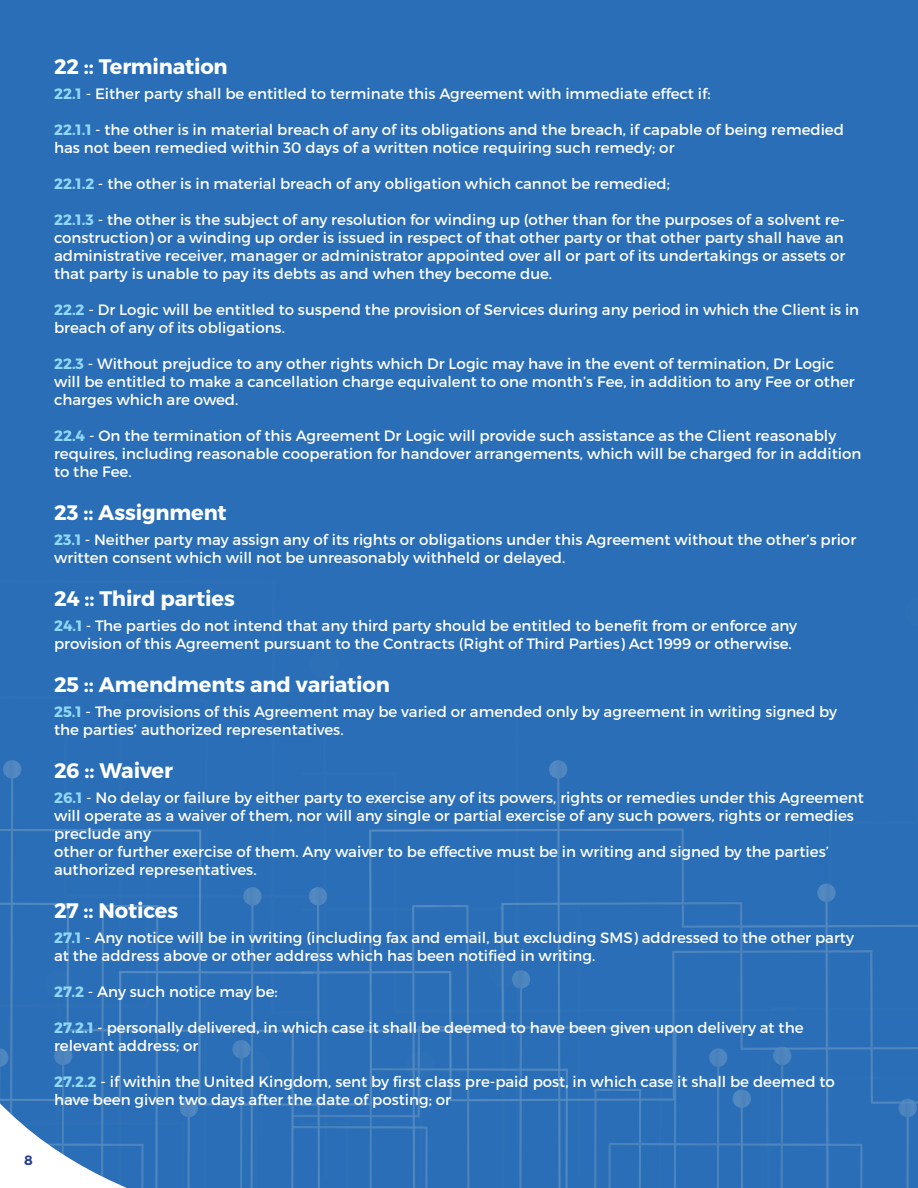
<style>
.page{position:relative;width:918px;height:1188px;background:#296eb7}
.page>*{position:absolute;margin:0;border:0;box-sizing:border-box;transform-origin:0 0}
.t1{font:700 21px "Montserrat";letter-spacing:-.01em;color:#fff}
.t2{font:15px/18px "Montserrat";color:#fff}
.t3{font:700 13.5px "Montserrat";color:#25408f}
.s1{font-weight:700;color:#91d8f8}
</style>
<div class="page">
<svg style="left:0;top:760px;width:918px;height:428px"></svg>
<p class="t3" style="left:24px;top:1151px;width:10px">8</p>
<h1 class="t1" style="left:54px;top:54px;width:175px">22 :: Termination</h1>
<p class="t2" style="left:54px;top:85px;width:658px"><span class="s1">22.1</span> - Either party shall be entitled to terminate this Agreement with immediate effect if:</p>
<p class="t2" style="left:54px;top:121px;width:792px"><span class="s1">22.1.1</span> - the other is in material breach of any of its obligations and the breach, if capable of being remedied has not been remedied within 30 days of a written notice requiring such remedy; or</p>
<p class="t2" style="left:54px;top:175px;width:618px"><span class="s1">22.1.2</span> - the other is in material breach of any obligation which cannot be remedied;</p>
<p class="t2" style="left:54px;top:211px;width:793px;text-align:justify"><span class="s1">22.1.3</span> - the other is the subject of any resolution for winding up (other than for the purposes of a solvent re&shy;construction) or a winding up order is issued in respect of that other party or that other party shall have an administrative receiver, manager or administrator appointed over all or part of its undertakings or assets or that party is unable to pay its debts as and when they become due.</p>
<p class="t2" style="left:54px;top:301px;width:807px"><span class="s1">22.2</span> - Dr Logic will be entitled to suspend the provision of Services during any period in which the Client is in breach of any of its obligations.</p>
<p class="t2" style="left:54px;top:355px;width:802px"><span class="s1">22.3</span> - Without prejudice to any other rights which Dr Logic may have in the event of termination, Dr Logic will be entitled to make a cancellation charge equivalent to one month’s Fee, in addition to any Fee or other charges which are owed.</p>
<p class="t2" style="left:54px;top:427px;width:809px"><span class="s1">22.4</span> - On the termination of this Agreement Dr Logic will provide such assistance as the Client reasonably requires, including reasonable cooperation for handover arrangements, which will be charged for in addition to the Fee.</p>
<h1 class="t1" style="left:54px;top:500px;width:174px">23 :: Assignment</h1>
<p class="t2" style="left:54px;top:531px;width:804px"><span class="s1">23.1</span> - Neither party may assign any of its rights or obligations under this Agreement without the other’s prior written consent which will not be unreasonably withheld or delayed.</p>
<h1 class="t1" style="left:54px;top:586px;width:182px">24 :: Third parties</h1>
<p class="t2" style="left:54px;top:617px;width:745px"><span class="s1">24.1</span> - The parties do not intend that any third party should be entitled to benefit from or enforce any provision of this Agreement pursuant to the Contracts (Right of Third Parties) Act 1999 or otherwise.</p>
<h1 class="t1" style="left:54px;top:672px;width:337px">25 :: Amendments and variation</h1>
<p class="t2" style="left:54px;top:703px;width:785px"><span class="s1">25.1</span> - The provisions of this Agreement may be varied or amended only by agreement in writing signed by the parties’ authorized representatives.</p>
<h1 class="t1" style="left:54px;top:758px;width:120px">26 :: Waiver</h1>
<p class="t2" style="left:54px;top:788px;width:811px"><span class="s1">26.1</span> - No delay or failure by either party to exercise any of its powers, rights or remedies under this Agreement will operate as a waiver of them, nor will any single or partial exercise of any such powers, rights or remedies preclude any<br>other or further exercise of them. Any waiver to be effective must be in writing and signed by the parties’ authorized representatives.</p>
<h1 class="t1" style="left:54px;top:898px;width:126px">27 :: Notices</h1>
<p class="t2" style="left:54px;top:928px;width:802px"><span class="s1">27.1</span> - Any notice will be in writing (including fax and email, but excluding SMS) addressed to the other party at the address above or other address which has been notified in writing.</p>
<p class="t2" style="left:54px;top:982px;width:225px"><span class="s1">27.2</span> - Any such notice may be:</p>
<p class="t2" style="left:54px;top:1018px;width:751px"><span class="s1">27.2.1</span> - personally delivered, in which case it shall be deemed to have been given upon delivery at the relevant address; or</p>
<p class="t2" style="left:54px;top:1072px;width:782px"><span class="s1">27.2.2</span> - if within the United Kingdom, sent by first class pre-paid post, in which case it shall be deemed to have been given two days after the date of posting; or</p>
</div>
